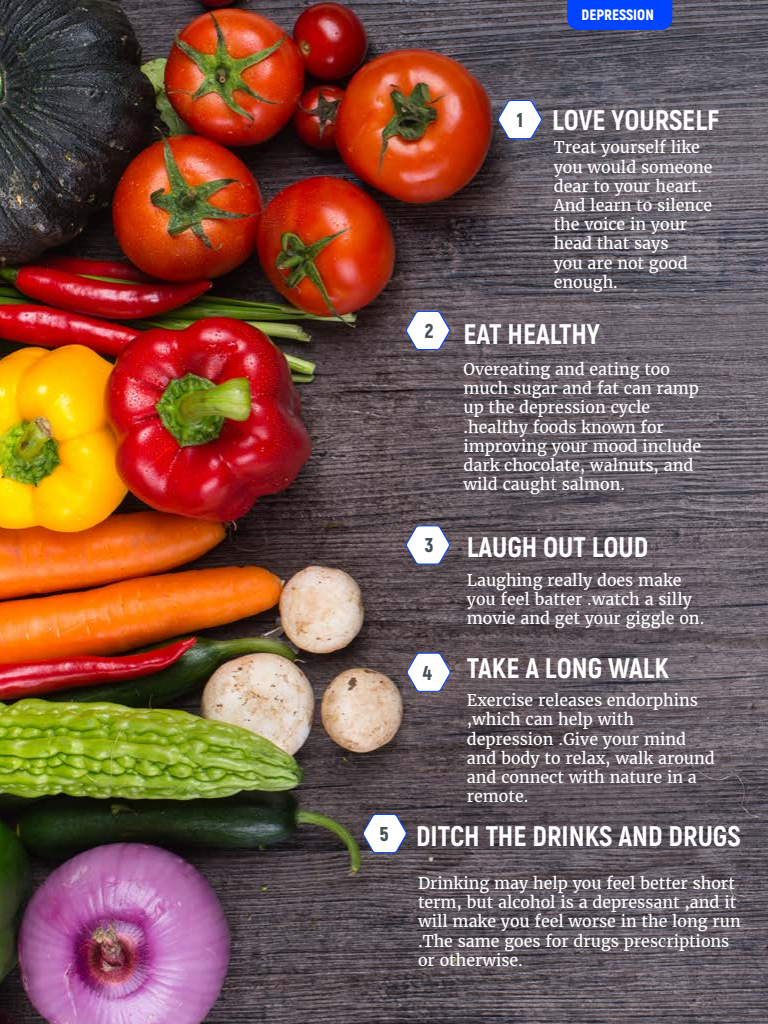
<style>
.page{position:relative;width:768px;height:1024px;background:#fff}
.page>*{position:absolute;margin:0;border:0;box-sizing:border-box;transform-origin:0 0}
.t1{font:800 28.3px "Akrobat";color:#fff}
.t2{font:16px/19.2px "Merriweather";color:#fff}
.t3{font:900 15px "Akrobat";color:#fff}
.s1{font-weight:900;font-size:20px;color:#485156}
</style>
<div class="page">
<img style="left:0;top:0;width:768px;height:1024px">
<div style="left:567px;top:0;width:105px;height:30px;background:#04f"></div>
<svg style="left:498px;top:99px;width:44px;height:42px"></svg>
<div style="left:517px;top:108px;width:12px;height:25px;background:#fff"></div>
<svg style="left:406px;top:310px;width:44px;height:42px"></svg>
<div style="left:425px;top:319px;width:12px;height:25px;background:#fff"></div>
<svg style="left:406px;top:525px;width:44px;height:41px"></svg>
<div style="left:425px;top:534px;width:12px;height:24px;background:#fff"></div>
<svg style="left:406px;top:652px;width:45px;height:41px"></svg>
<div style="left:423px;top:661px;width:12px;height:25px;background:#fff"></div>
<svg style="left:362px;top:813px;width:45px;height:42px"></svg>
<div style="left:380px;top:822px;width:12px;height:25px;background:#fff"></div>
<p class="t3" style="left:582px;top:5px;width:74px">DEPRESSION</p>
<h1 class="t1" style="left:517px;top:102px;width:204px"><span class="s1">1</span> LOVE YOURSELF</h1>
<p class="t2" style="left:554px;top:138px;width:160px">Treat yourself like you would someone dear to your heart.<br>And learn to silence the voice in your head that says<br>you are not good enough.</p>
<h1 class="t1" style="left:425px;top:316px;width:177px"><sup>2</sup> EAT HEALTHY</h1>
<p class="t2" style="left:463px;top:359px;width:239px">Overeating and eating too much sugar and fat can ramp up the depression cycle .healthy foods known for improving your mood include dark chocolate, walnuts, and wild caught salmon.</p>
<h1 class="t1" style="left:425px;top:530px;width:225px"><sup>3</sup> LAUGH OUT LOUD</h1>
<p class="t2" style="left:467px;top:570px;width:239px">Laughing really does make you feel batter .watch a silly movie and get your giggle on.</p>
<h1 class="t1" style="left:423px;top:650px;width:248px"><span class="s1">4</span> TAKE A LONG WALK</h1>
<p class="t2" style="left:467px;top:690px;width:249px">Exercise releases endorphins ,which can help with depression .Give your mind and body to relax, walk around and connect with nature in a remote.</p>
<h1 class="t1" style="left:379px;top:818px;width:363px"><sup>5</sup> DITCH THE DRINKS AND DRUGS</h1>
<p class="t2" style="left:418px;top:873px;width:324px">Drinking may help you feel better short term, but alcohol is a depressant ,and it will make you feel worse in the long run .The same goes for drugs prescriptions or otherwise.</p>
</div>
